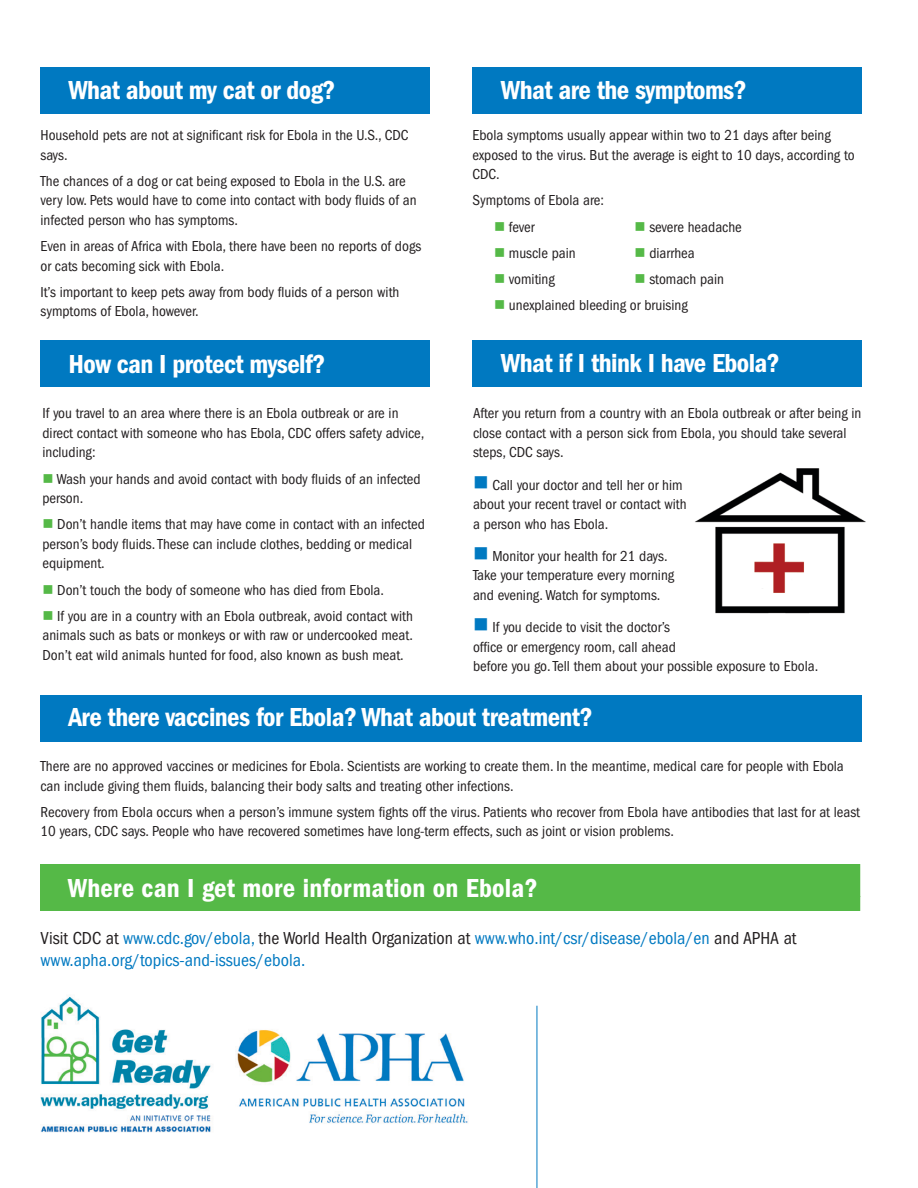
<style>
.page{position:relative;width:918px;height:1188px;background:#fff}
.page>*{position:absolute;margin:0;border:0;box-sizing:border-box;transform-origin:0 0}
.t1{font:600 condensed 27px "Franklin Gothic";letter-spacing:-.02em;color:#fff}
.t2{font:600 condensed 27px "Franklin Gothic";letter-spacing:.01em;color:#fff}
.t3{font:condensed 18px/22.5px "Franklin Gothic";color:#0079c1}
.t4{font:condensed 15px/19.5px "Franklin Gothic";color:#231f20}
.s1{color:#55b947}
.s2{color:#0079c1}
.s3{color:#231f20}
</style>
<div class="page">
<hr style="left:537px;top:1006px;width:1px;height:182px;background:#0079c1">
<img style="left:40px;top:996px;width:428px;height:137px">
<div style="left:40px;top:864px;width:820px;height:33px;background:#55b947"></div>
<div style="left:40px;top:896px;width:820px;height:15px;background:#55b947"></div>
<div style="left:472px;top:67px;width:390px;height:47px;background:#0079c1"></div>
<div style="left:40px;top:67px;width:389px;height:47px;background:#0079c1"></div>
<div style="left:40px;top:695px;width:822px;height:47px;background:#0079c1"></div>
<div style="left:472px;top:340px;width:390px;height:47px;background:#0079c1"></div>
<div style="left:40px;top:340px;width:389px;height:47px;background:#0079c1"></div>
<img style="left:695px;top:468px;width:171px;height:146px">
<h1 class="t1" style="left:68px;top:75px;width:269px">What about my cat or dog?</h1>
<h1 class="t1" style="left:501px;top:75px;width:247px">What are the symptoms?</h1>
<p class="t4" style="left:40px;top:126px;width:370px">Household pets are not at significant risk for Ebola in the U.S., CDC says.</p>
<p class="t4" style="left:40px;top:171px;width:378px">The chances of a dog or cat being exposed to Ebola in the U.S. are very low. Pets would have to come into contact with body fluids of an infected person who has symptoms.</p>
<p class="t4" style="left:40px;top:237px;width:382px">Even in areas of Africa with Ebola, there have been no reports of dogs or cats becoming sick with Ebola.</p>
<p class="t4" style="left:40px;top:282px;width:360px">It’s important to keep pets away from body fluids of a person with symptoms of Ebola, however.</p>
<p class="t4" style="left:472px;top:126px;width:384px">Ebola symptoms usually appear within two to 21 days after being exposed to the virus. But the average is eight to 10 days, according to<br>CDC.</p>
<p class="t4" style="left:472px;top:191px;width:133px">Symptoms of Ebola are:</p>
<p class="t4" style="left:494px;top:217px;width:42px"><span class="s1">■</span> fever</p>
<p class="t4" style="left:634px;top:217px;width:109px"><span class="s1">■</span> severe headache</p>
<p class="t4" style="left:494px;top:243px;width:83px"><span class="s1">■</span> muscle pain</p>
<p class="t4" style="left:634px;top:243px;width:62px"><span class="s1">■</span> diarrhea</p>
<p class="t4" style="left:494px;top:270px;width:62px"><span class="s1">■</span> vomiting</p>
<p class="t4" style="left:634px;top:270px;width:91px"><span class="s1">■</span> stomach pain</p>
<p class="t4" style="left:494px;top:296px;width:195px"><span class="s1">■</span> unexplained bleeding or bruising</p>
<h1 class="t1" style="left:68px;top:349px;width:259px">How can I protect myself?</h1>
<h1 class="t1" style="left:501px;top:348px;width:280px">What if I think I have Ebola?</h1>
<p class="t4" style="left:42px;top:404px;width:383px">If you travel to an area where there is an Ebola outbreak or are in direct contact with someone who has Ebola, CDC offers safety advice, including:</p>
<p class="t4" style="left:42px;top:469px;width:380px"><span class="s1">■</span> Wash your hands and avoid contact with body fluids of an infected person.</p>
<p class="t4" style="left:42px;top:515px;width:384px"><span class="s1">■</span> Don’t handle items that may have come in contact with an infected person’s body fluids. These can include clothes, bedding or medical equipment.</p>
<p class="t4" style="left:42px;top:580px;width:343px"><span class="s1">■</span> Don’t touch the body of someone who has died from Ebola.</p>
<p class="t4" style="left:42px;top:606px;width:372px;text-align:justify"><span class="s1">■</span> If you are in a country with an Ebola outbreak, avoid contact with animals such as bats or monkeys or with raw or undercooked meat.<br>Don’t eat wild animals hunted for food, also known as bush meat.</p>
<p class="t4" style="left:473px;top:404px;width:390px">After you return from a country with an Ebola outbreak or after being in close contact with a person sick from Ebola, you should take several steps, CDC says.</p>
<p class="t4" style="left:473px;top:475px;width:215px"><span class="s2">■</span> Call your doctor and tell her or him about your recent travel or contact with a person who has Ebola.</p>
<p class="t4" style="left:473px;top:546px;width:203px"><span class="s2">■</span> Monitor your health for 21 days.<br>Take your temperature every morning and evening. Watch for symptoms.</p>
<p class="t4" style="left:473px;top:618px;width:347px"><span class="s2">■</span> If you decide to visit the doctor’s<br>office or emergency room, call ahead<br>before you go. Tell them about your possible exposure to Ebola.</p>
<h1 class="t1" style="left:68px;top:702px;width:526px">Are there vaccines for Ebola? What about treatment?</h1>
<p class="t4" style="left:40px;top:757px;width:805px">There are no approved vaccines or medicines for Ebola. Scientists are working to create them. In the meantime, medical care for people with Ebola can include giving them fluids, balancing their body salts and treating other infections.</p>
<p class="t4" style="left:40px;top:802px;width:821px">Recovery from Ebola occurs when a person’s immune system fights off the virus. Patients who recover from Ebola have antibodies that last for at least<br>10 years, CDC says. People who have recovered sometimes have long-term effects, such as joint or vision problems.</p>
<h1 class="t2" style="left:68px;top:873px;width:471px">Where can I get more information on Ebola?</h1>
<p class="t3" style="left:40px;top:927px;width:758px"><span class="s3">Visit CDC at</span> www.cdc.gov/ebola, <span class="s3">the World Health Organization at</span> www.who.int/csr/disease/ebola/en <span class="s3">and APHA at </span>www.apha.org/topics-and-issues/ebola.</p>
</div>
